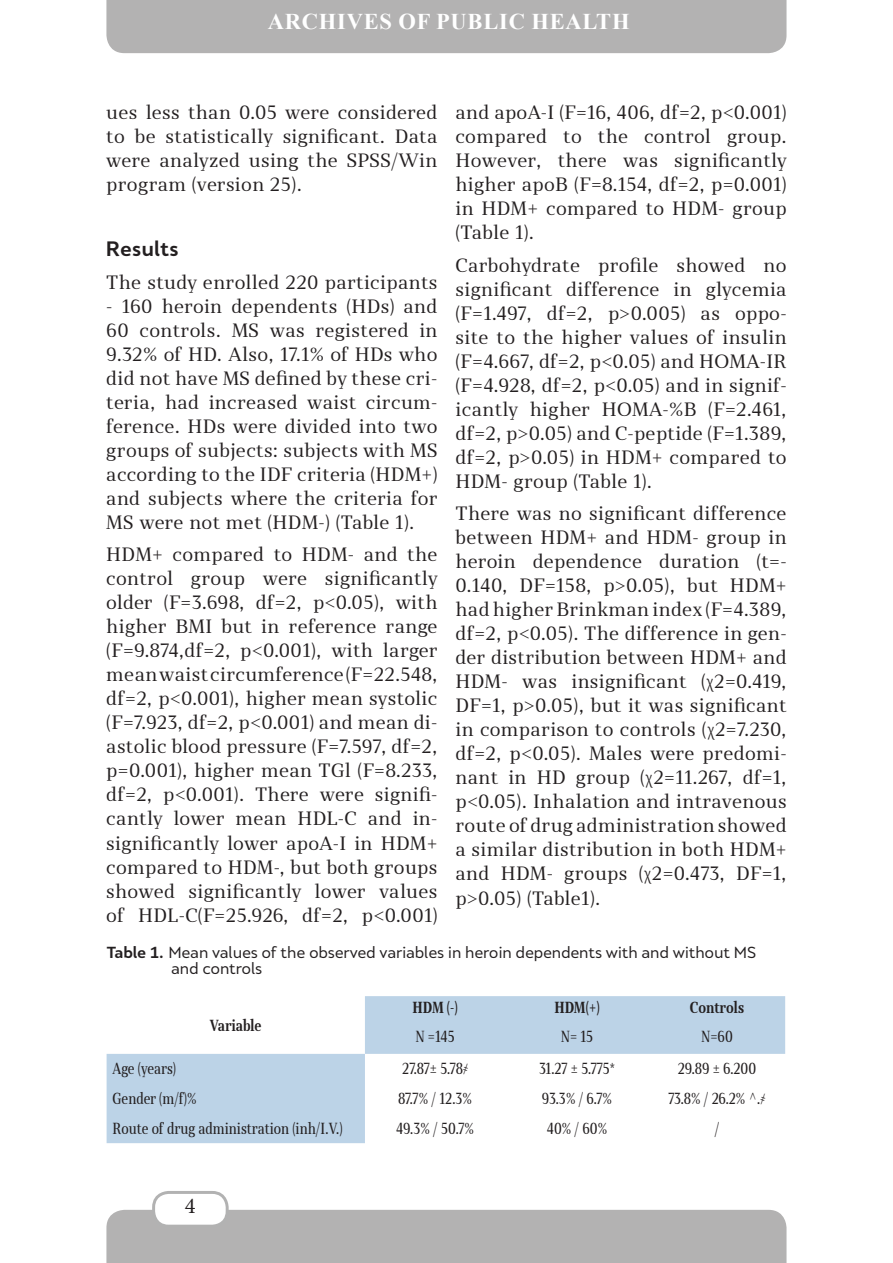
<style>
.page{position:relative;width:893px;height:1263px;background:#fff}
.page>*{position:absolute;margin:0;border:0;box-sizing:border-box;transform-origin:0 0}
.t1{font:700 22.5px "Times New Roman";letter-spacing:.035em;color:#fff}
.t2{font:22.5px "Minion Pro";color:#231f20}
.t3{font:700 19.5px "Skola Sans";letter-spacing:.01em;color:#231f20}
.t4{font:18px/24px "Skola Serif";letter-spacing:.02em;color:#231f20;text-align:justify}
.t5{font:15px "Skola Serif Cn";color:#231f20}
.t6{font:15px/16.5px "Skola Sans";letter-spacing:-.02em;color:#231f20}
.t7{font:700 15px "Skola Serif Cn";color:#231f20}
.s1{font-family:"Stobi Serif Cn";font-weight:300}
.s2{font-weight:700}
.s3{font-family:"Times New Roman"}
</style>
<div class="page">
<div style="left:106px;top:1210px;width:680px;height:53px;background:#b3b2b2"></div>
<div style="left:154px;top:1192px;width:73px;height:34px;background:#fff;border-radius:15px"></div>
<div style="left:152px;top:1191px;width:77px;height:36px;border:3px solid #b2b2b2;border-radius:15px"></div>
<div style="left:106px;top:0;width:680px;height:53px;background:#b3b2b2"></div>
<svg style="left:107px;top:996px;width:678px;height:147px"></svg>
<p class="t1" style="left:268px;top:6px;width:363px">ARCHIVES OF PUBLIC HEALTH</p>
<p class="t4" style="left:455px;top:101px;width:333px">and apoA-I (F=16, 406, df=2, p&lt;0.001) compared to the control group.<br>However, there was significantly higher apoB (F=8.154, df=2, p=0.001) in HDM+ compared to HDM- group (Table 1).</p>
<p class="t4" style="left:455px;top:253px;width:333px">Carbohydrate profile showed no significant difference in glycemia (F=1.497, df=2, p&gt;0.005) as oppo&shy;site to the higher values of insulin (F=4.667, df=2, p&lt;0.05) and HOMA-IR (F=4.928, df=2, p&lt;0.05) and in signif&shy;icantly higher HOMA-%B (F=2.461, df=2, p&gt;0.05) and C-peptide (F=1.389, df=2, p&gt;0.05) in HDM+ compared to HDM- group (Table 1).</p>
<p class="t4" style="left:455px;top:502px;width:333px">There was no significant difference between HDM+ and HDM- group in heroin dependence duration (t=- 0.140, DF=158, p&gt;0.05), but HDM+ had higher Brinkman index (F=4.389, df=2, p&lt;0.05). The difference in gen&shy;der distribution between HDM+ and HDM- was insignificant (<span class="s1">χ</span>2=0.419, DF=1, p&gt;0.05), but it was significant in comparison to controls (<span class="s1">χ</span>2=7.230, df=2, p&lt;0.05). Males were predomi&shy;nant in HD group (<span class="s1">χ</span>2=11.267, df=1, p&lt;0.05). Inhalation and intravenous route of drug administration showed a similar distribution in both HDM+ and HDM- groups (<span class="s1">χ</span>2=0.473, DF=1, p&gt;0.05) (Table1).</p>
<p class="t6" style="left:171px;top:944px;width:587px;text-indent:-64px"><span class="s2">Table 1.</span> Mean values of the observed variables in heroin dependents with and without MS and controls</p>
<p class="t4" style="left:106px;top:101px;width:333px">ues less than 0.05 were considered to be statistically significant. Data were analyzed using the SPSS/Win program (version 25).</p>
<p class="t3" style="left:106px;top:237px;width:74px">Results</p>
<p class="t4" style="left:106px;top:270px;width:333px">The study enrolled 220 participants</p>
<p class="t4" style="left:106px;top:294px;width:333px">- 160 heroin dependents (HDs) and 60 controls. MS was registered in 9.32% of HD. Also, 17.1% of HDs who did not have MS defined by these cri&shy;teria, had increased waist circum&shy;ference. HDs were divided into two groups of subjects: subjects with MS according to the IDF criteria (HDM+) and subjects where the criteria for MS were not met (HDM-) (Table 1).</p>
<p class="t4" style="left:106px;top:543px;width:333px">HDM+ compared to HDM- and the control group were significantly older (F=3.698, df=2, p&lt;0.05), with higher BMI but in reference range (F=9.874,df=2, p&lt;0.001), with larger mean waist circumference (F=22.548, df=2, p&lt;0.001), higher mean systolic (F=7.923, df=2, p&lt;0.001) and mean di&shy;astolic blood pressure (F=7.597, df=2, p=0.001), higher mean TGl (F=8.233, df=2, p&lt;0.001). There were signifi&shy;cantly lower mean HDL-C and in&shy;significantly lower apoA-I in HDM+ compared to HDM-, but both groups showed significantly lower values of HDL-C(F=25.926, df=2, p&lt;0.001)</p>
<p class="t7" style="left:210px;top:1016px;width:53px">Variable</p>
<p class="t7" style="left:412px;top:999px;width:47px">HDM (-)</p>
<p class="t7" style="left:554px;top:999px;width:47px">HDM(+)</p>
<p class="t7" style="left:690px;top:999px;width:56px">Controls</p>
<p class="t5" style="left:415px;top:1028px;width:41px">N =145</p>
<p class="t5" style="left:561px;top:1028px;width:34px">N= 15</p>
<p class="t5" style="left:701px;top:1028px;width:33px">N=60</p>
<p class="t5" style="left:113px;top:1060px;width:65px">Age (years)</p>
<p class="t5" style="left:402px;top:1060px;width:67px">27.87± 5.78<span class="s3">҂</span></p>
<p class="t5" style="left:539px;top:1060px;width:77px">31.27 ± 5.775*</p>
<p class="t5" style="left:678px;top:1060px;width:80px">29.89 ± 6.200</p>
<p class="t5" style="left:113px;top:1090px;width:86px">Gender (m/f)%</p>
<p class="t5" style="left:398px;top:1090px;width:75px">87.7% / 12.3%</p>
<p class="t5" style="left:542px;top:1090px;width:72px">93.3% / 6.7%</p>
<p class="t5" style="left:668px;top:1090px;width:99px">73.8% / 26.2% ^.<span class="s3">҂</span></p>
<p class="t5" style="left:113px;top:1119px;width:232px">Route of drug administration (inh/I.V.)</p>
<p class="t5" style="left:396px;top:1119px;width:79px">49.3% / 50.7%</p>
<p class="t5" style="left:547px;top:1119px;width:62px">40% / 60%</p>
<p class="t5" style="left:715px;top:1119px;width:6px">/</p>
<p class="t2" style="left:185px;top:1190px;width:12px">4</p>
</div>
